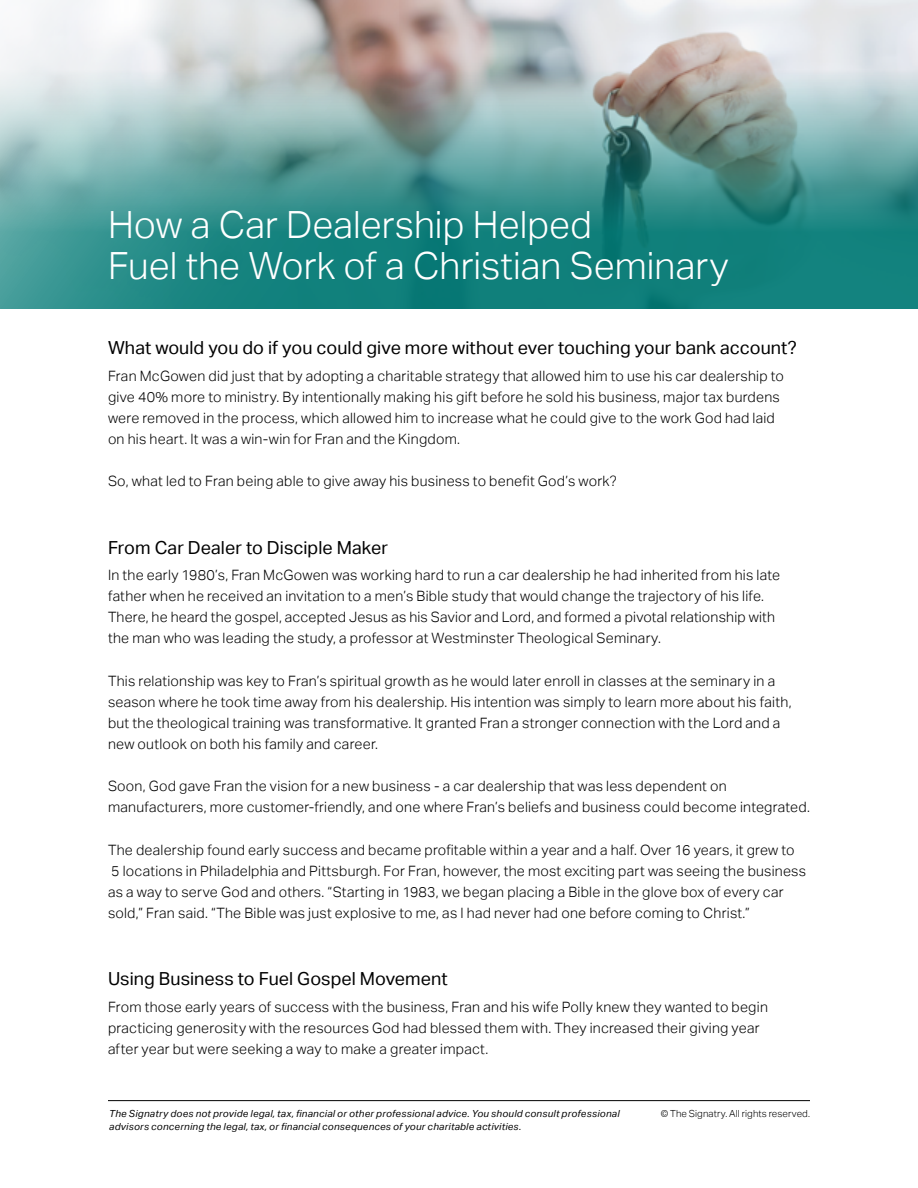
<style>
.page{position:relative;width:918px;height:1188px;background:#fff}
.page>*{position:absolute;margin:0;border:0;box-sizing:border-box;transform-origin:0 0}
.t1{font:300 37.5px/40.5px "Aktiv Grotesk";color:#fff}
.t2{font:18px "Aktiv Grotesk";letter-spacing:.005em;color:#000}
.t3{font:300 14.25px/21px "Aktiv Grotesk";letter-spacing:.015em;color:#000}
.t4{font:italic 9.75px/13.5px "Aktiv Grotesk";letter-spacing:.03em;color:#000}
.t5{font:300 9.75px "Aktiv Grotesk";letter-spacing:.01em;color:#000}
</style>
<div class="page">
<img style="left:398px;top:0;width:520px;height:69px">
<img style="left:398px;top:69px;width:520px;height:240px">
<svg style="left:0;top:0;width:398px;height:309px;background:#7eb0ad"></svg>
<hr style="left:108px;top:1100px;width:702px;height:1px;background:#000">
<h1 class="t1" style="left:108px;top:205px;width:622px">How a Car Dealership Helped<br>Fuel the Work of a Christian Seminary</h1>
<p class="t2" style="left:108px;top:338px;width:690px">What would you do if you could give more without ever touching your bank account?</p>
<p class="t3" style="left:108px;top:365px;width:678px">Fran McGowen did just that by adopting a charitable strategy that allowed him to use his car dealership to give 40% more to ministry. By intentionally making his gift before he sold his business, major tax burdens were removed in the process, which allowed him to increase what he could give to the work God had laid on his heart. It was a win-win for Fran and the Kingdom.</p>
<p class="t3" style="left:108px;top:471px;width:511px">So, what led to Fran being able to give away his business to benefit God’s work?</p>
<p class="t2" style="left:108px;top:537px;width:281px">From Car Dealer to Disciple Maker</p>
<p class="t3" style="left:108px;top:565px;width:674px">In the early 1980’s, Fran McGowen was working hard to run a car dealership he had inherited from his late father when he received an invitation to a men’s Bible study that would change the trajectory of his life.<br>There, he heard the gospel, accepted Jesus as his Savior and Lord, and formed a pivotal relationship with the man who was leading the study, a professor at Westminster Theological Seminary.</p>
<p class="t3" style="left:108px;top:670px;width:685px">This relationship was key to Fran’s spiritual growth as he would later enroll in classes at the seminary in a season where he took time away from his dealership. His intention was simply to learn more about his faith, but the theological training was transformative. It granted Fran a stronger connection with the Lord and a new outlook on both his family and career.</p>
<p class="t3" style="left:108px;top:776px;width:703px">Soon, God gave Fran the vision for a new business - a car dealership that was less dependent on manufacturers, more customer-friendly, and one where Fran’s beliefs and business could become integrated.</p>
<p class="t3" style="left:108px;top:840px;width:700px">The dealership found early success and became profitable within a year and a half. Over 16 years, it grew to 5 locations in Philadelphia and Pittsburgh. For Fran, however, the most exciting part was seeing the business as a way to serve God and others. “Starting in 1983, we began placing a Bible in the glove box of every car sold,” Fran said. “The Bible was just explosive to me, as I had never had one before coming to Christ.”</p>
<p class="t2" style="left:108px;top:969px;width:341px">Using Business to Fuel Gospel Movement</p>
<p class="t3" style="left:108px;top:996px;width:661px">From those early years of success with the business, Fran and his wife Polly knew they wanted to begin practicing generosity with the resources God had blessed them with. They increased their giving year after year but were seeking a way to make a greater impact.</p>
<p class="t4" style="left:109px;top:1106px;width:512px">The Signatry does not provide legal, tax, financial or other professional advice. You should consult professional advisors concerning the legal, tax, or financial consequences of your charitable activities.</p>
<p class="t5" style="left:661px;top:1107px;width:151px">© The Signatry. All rights reserved.</p>
</div>
